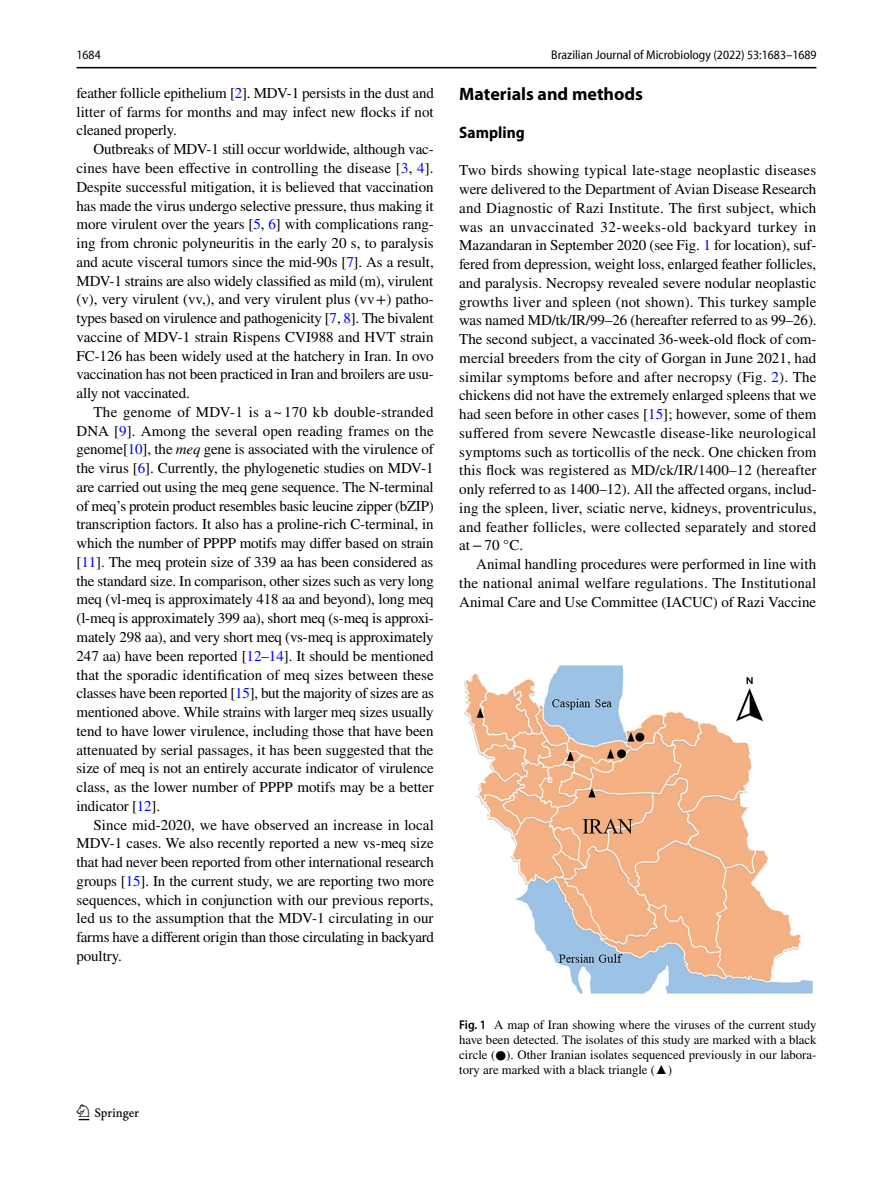
<style>
.page{position:relative;width:893px;height:1187px;background:#fff}
.page>*{position:absolute;margin:0;border:0;box-sizing:border-box;transform-origin:0 0}
.t1{font:22.5px "Springnew Regular 2";color:#000}
.t2{font:700 18px "Myriad Pro";color:#000}
.t3{font:700 semi-condensed 16.5px "Myriad Pro";color:#000}
.t4{font:15px/18.8px "STIX";color:#000;text-align:justify}
.t5{font:12.75px/15px "STIX";color:#000;text-align:justify}
.t6{font:semi-condensed 12.75px "Myriad Pro Unic";color:#000}
.s1{color:#00f}
.s2{font-style:italic}
.s3{font-family:"Myriad Pro";font-weight:600;font-stretch:semi-condensed}
.s4{font-family:"Times New Roman"}
</style>
<div class="page">
<hr style="left:77px;top:67px;width:739px;height:1px;background:#000">
<img style="left:463px;top:665px;width:349px;height:328px">
<p class="t6" style="left:77px;top:50px;width:26px">1684</p>
<p class="t6" style="left:551px;top:50px;width:267px">Brazilian Journal of Microbiology (2022) 53:1683–1689</p>
<p class="t4" style="left:77px;top:84px;width:359px">feather follicle epithelium [<span class="s1">2</span>]. MDV-1 persists in the dust and litter of farms for months and may infect new flocks if not cleaned properly.</p>
<p class="t4" style="left:77px;top:141px;width:359px;text-indent:17px">Outbreaks of MDV-1 still occur worldwide, although vac&shy;cines have been effective in controlling the disease [<span class="s1">3</span>, <span class="s1">4</span>].<br>Despite successful mitigation, it is believed that vaccination has made the virus undergo selective pressure, thus making it more virulent over the years [<span class="s1">5</span>, <span class="s1">6</span>] with complications rang&shy;ing from chronic polyneuritis in the early 20 s, to paralysis and acute visceral tumors since the mid-90s [<span class="s1">7</span>]. As a result, MDV-1 strains are also widely classified as mild (m), virulent (v), very virulent (vv,), and very virulent plus (vv+) patho&shy;types based on virulence and pathogenicity [<span class="s1">7</span>, <span class="s1">8</span>]. The bivalent vaccine of MDV-1 strain Rispens CVI988 and HVT strain FC-126 has been widely used at the hatchery in Iran. In ovo vaccination has not been practiced in Iran and broilers are usu&shy;ally not vaccinated.</p>
<p class="t4" style="left:77px;top:403px;width:359px;text-indent:17px">The genome of MDV-1 is a ~ 170 kb double-stranded DNA [<span class="s1">9</span>]. Among the several open reading frames on the genome[<span class="s1">10</span>], the <span class="s2">meq</span> gene is associated with the virulence of the virus [<span class="s1">6</span>]. Currently, the phylogenetic studies on MDV-1 are carried out using the meq gene sequence. The N-terminal of meq’s protein product resembles basic leucine zipper (bZIP) transcription factors. It also has a proline-rich C-terminal, in which the number of PPPP motifs may differ based on strain [<span class="s1">11</span>]. The meq protein size of 339 aa has been considered as the standard size. In comparison, other sizes such as very long meq (vl-meq is approximately 418 aa and beyond), long meq (l-meq is approximately 399 aa), short meq (s-meq is approxi&shy;mately 298 aa), and very short meq (vs-meq is approximately 247 aa) have been reported [<span class="s1">12</span>–<span class="s1">14</span>]. It should be mentioned that the sporadic identification of meq sizes between these classes have been reported [<span class="s1">15</span>], but the majority of sizes are as mentioned above. While strains with larger meq sizes usually tend to have lower virulence, including those that have been attenuated by serial passages, it has been suggested that the size of meq is not an entirely accurate indicator of virulence class, as the lower number of PPPP motifs may be a better indicator [<span class="s1">12</span>].</p>
<p class="t4" style="left:77px;top:816px;width:359px;text-indent:17px">Since mid-2020, we have observed an increase in local MDV-1 cases. We also recently reported a new vs-meq size that had never been reported from other international research groups [<span class="s1">15</span>]. In the current study, we are reporting two more sequences, which in conjunction with our previous reports, led us to the assumption that the MDV-1 circulating in our farms have a different origin than those circulating in backyard poultry.</p>
<h1 class="t1" style="left:79px;top:1104px;width:62px">1 3</h1>
<p class="t2" style="left:459px;top:82px;width:185px">Materials and methods</p>
<p class="t3" style="left:459px;top:123px;width:67px">Sampling</p>
<p class="t4" style="left:459px;top:162px;width:359px">Two birds showing typical late-stage neoplastic diseases were delivered to the Department of Avian Disease Research and Diagnostic of Razi Institute. The first subject, which was an unvaccinated 32-weeks-old backyard turkey in Mazandaran in September 2020 (see Fig. <span class="s1">1</span> for location), suf&shy;fered from depression, weight loss, enlarged feather follicles, and paralysis. Necropsy revealed severe nodular neoplastic growths liver and spleen (not shown). This turkey sample was named MD/tk/IR/99–26 (hereafter referred to as 99–26).<br>The second subject, a vaccinated 36-week-old flock of com&shy;mercial breeders from the city of Gorgan in June 2021, had similar symptoms before and after necropsy (Fig. <span class="s1">2</span>). The chickens did not have the extremely enlarged spleens that we had seen before in other cases [<span class="s1">15</span>]; however, some of them suffered from severe Newcastle disease-like neurological symptoms such as torticollis of the neck. One chicken from this flock was registered as MD/ck/IR/1400–12 (hereafter only referred to as 1400–12). All the affected organs, includ&shy;ing the spleen, liver, sciatic nerve, kidneys, proventriculus, and feather follicles, were collected separately and stored at−70 °C.</p>
<p class="t4" style="left:459px;top:555px;width:359px;text-indent:17px">Animal handling procedures were performed in line with the national animal welfare regulations. The Institutional Animal Care and Use Committee (IACUC) of Razi Vaccine</p>
<p class="t5" style="left:459px;top:1017px;width:359px"><span class="s3">Fig. 1</span> A map of Iran showing where the viruses of the current study have been detected. The isolates of this study are marked with a black circle (●). Other Iranian isolates sequenced previously in our labora&shy;tory are marked with a black triangle (<span class="s4">▲</span>)</p>
</div>
